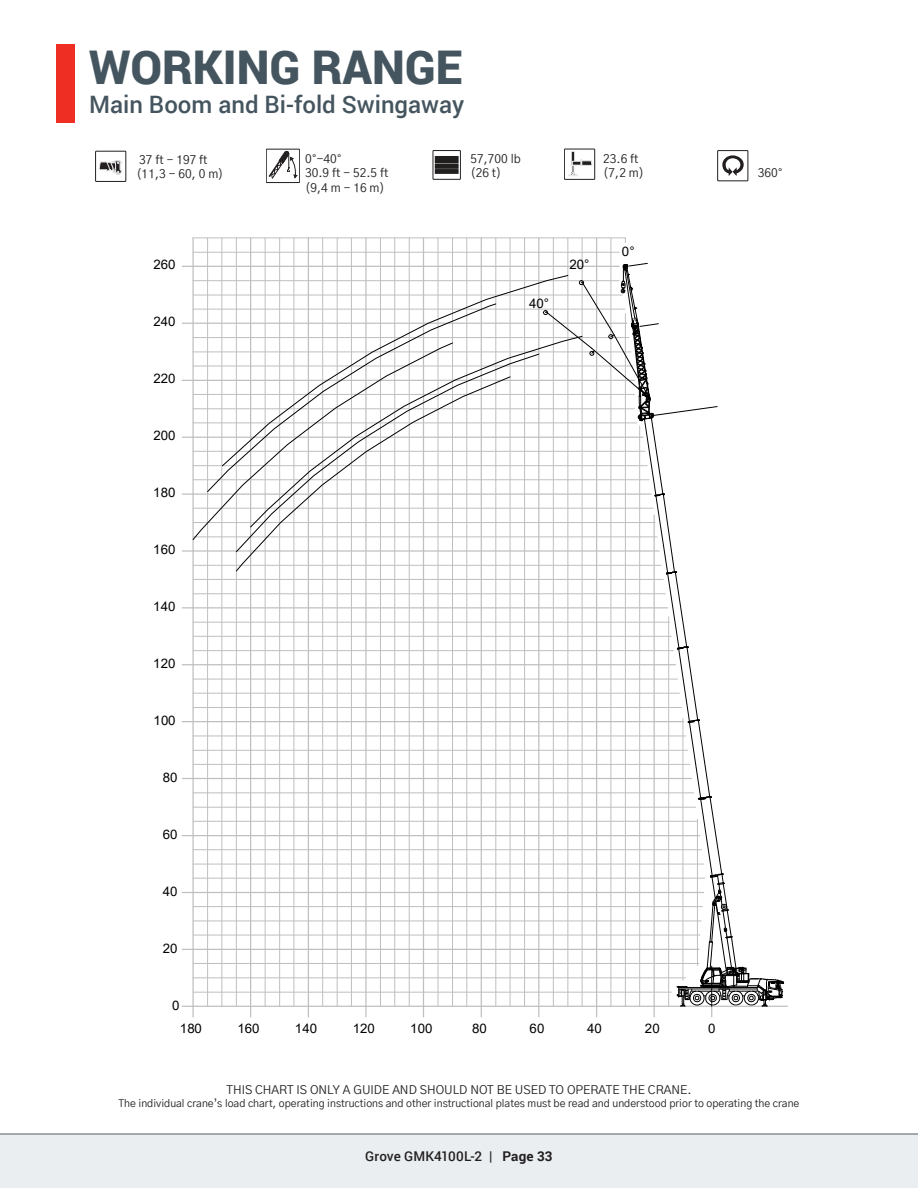
<style>
.page{position:relative;width:918px;height:1188px;background:#fff}
.page>*{position:absolute;margin:0;border:0;box-sizing:border-box;transform-origin:0 0}
.t1{font:900 46.5px "Roboto";color:#45555f}
.t2{font:500 24px "Roboto";color:#45555f}
.t3{font:500 13.5px "Roboto";letter-spacing:.005em;color:#231f20}
.t4{font:13.05px "Arial";letter-spacing:.01em;color:#000}
.t5{font:12px/14.4px "Gothic A1";color:#231f20}
.t6{font:10.5px "Gothic A1";color:#231f20}
.s1{font-weight:700}
</style>
<div class="page">
<div style="left:0;top:1133px;width:918px;height:55px;background:#eaeef1"></div>
<div style="left:56px;top:45px;width:19px;height:78px;background:#ee2e22"></div>
<div style="left:95px;top:151px;width:31px;height:31px;border:1px solid #231f20"></div>
<svg style="left:99px;top:160px;width:23px;height:15px"></svg>
<div style="left:267px;top:149px;width:32px;height:34px;border:1px solid #231f20"></div>
<svg style="left:267px;top:150px;width:31px;height:30px"></svg>
<div style="left:433px;top:150px;width:28px;height:29px;border:1px solid #231f20"></div>
<div style="left:435px;top:156px;width:24px;height:7px;background:#211e1e"></div>
<div style="left:435px;top:164px;width:24px;height:5px;background:#211e1e"></div>
<div style="left:435px;top:169px;width:24px;height:5px;background:#211e1e"></div>
<div style="left:565px;top:149px;width:30px;height:30px;border:1px solid #231f20"></div>
<div style="left:571px;top:151px;width:4px;height:15px;border:1px solid #e7e8e9"></div>
<svg style="left:568px;top:160px;width:24px;height:16px"></svg>
<div style="left:718px;top:151px;width:30px;height:30px;border:1px solid #231f20"></div>
<svg style="left:722px;top:155px;width:22px;height:21px"></svg>
<hr style="left:193px;top:238px;width:432px;height:1px;background:#bfbfbf">
<hr style="left:193px;top:1006px;width:519px;height:1px;background:#bfbfbf">
<hr style="left:611px;top:238px;width:1px;height:768px;background:#bfbfbf">
<hr style="left:596px;top:238px;width:1px;height:768px;background:#bfbfbf">
<hr style="left:582px;top:238px;width:1px;height:768px;background:#bfbfbf">
<hr style="left:568px;top:238px;width:1px;height:768px;background:#bfbfbf">
<hr style="left:553px;top:238px;width:1px;height:768px;background:#bfbfbf">
<hr style="left:538px;top:238px;width:1px;height:768px;background:#bfbfbf">
<hr style="left:524px;top:238px;width:1px;height:768px;background:#bfbfbf">
<hr style="left:510px;top:238px;width:1px;height:768px;background:#bfbfbf">
<hr style="left:496px;top:238px;width:1px;height:768px;background:#bfbfbf">
<hr style="left:481px;top:238px;width:1px;height:768px;background:#bfbfbf">
<hr style="left:467px;top:238px;width:1px;height:768px;background:#bfbfbf">
<hr style="left:452px;top:238px;width:1px;height:768px;background:#bfbfbf">
<hr style="left:438px;top:238px;width:1px;height:768px;background:#bfbfbf">
<hr style="left:423px;top:238px;width:1px;height:768px;background:#bfbfbf">
<svg style="left:365px;top:1007px;width:2px;height:10px"></svg>
<hr style="left:409px;top:238px;width:1px;height:768px;background:#bfbfbf">
<hr style="left:394px;top:238px;width:1px;height:768px;background:#bfbfbf">
<hr style="left:380px;top:238px;width:1px;height:768px;background:#bfbfbf">
<hr style="left:365px;top:238px;width:2px;height:768px;background:#bfbfbf">
<hr style="left:351px;top:238px;width:1px;height:768px;background:#bfbfbf">
<hr style="left:337px;top:238px;width:1px;height:768px;background:#bfbfbf">
<hr style="left:322px;top:238px;width:1px;height:768px;background:#bfbfbf">
<hr style="left:308px;top:238px;width:1px;height:768px;background:#bfbfbf">
<hr style="left:294px;top:238px;width:1px;height:768px;background:#bfbfbf">
<hr style="left:279px;top:238px;width:1px;height:768px;background:#bfbfbf">
<hr style="left:265px;top:238px;width:1px;height:768px;background:#bfbfbf">
<hr style="left:250px;top:238px;width:1px;height:768px;background:#bfbfbf">
<hr style="left:236px;top:238px;width:1px;height:768px;background:#bfbfbf">
<hr style="left:222px;top:238px;width:1px;height:768px;background:#bfbfbf">
<hr style="left:207px;top:238px;width:1px;height:768px;background:#bfbfbf">
<hr style="left:193px;top:949px;width:506px;height:1px;background:#bfbfbf">
<hr style="left:193px;top:963px;width:506px;height:1px;background:#bfbfbf">
<hr style="left:193px;top:978px;width:493px;height:1px;background:#bfbfbf">
<hr style="left:193px;top:992px;width:478px;height:1px;background:#bfbfbf">
<hr style="left:193px;top:892px;width:511px;height:1px;background:#bfbfbf">
<hr style="left:193px;top:906px;width:509px;height:1px;background:#bfbfbf">
<hr style="left:193px;top:921px;width:508px;height:1px;background:#bfbfbf">
<hr style="left:193px;top:935px;width:507px;height:1px;background:#bfbfbf">
<hr style="left:193px;top:835px;width:507px;height:1px;background:#bfbfbf">
<hr style="left:193px;top:849px;width:509px;height:1px;background:#bfbfbf">
<hr style="left:193px;top:864px;width:511px;height:1px;background:#bfbfbf">
<hr style="left:193px;top:878px;width:512px;height:1px;background:#bfbfbf">
<hr style="left:193px;top:778px;width:499px;height:1px;background:#bfbfbf">
<hr style="left:193px;top:793px;width:501px;height:1px;background:#bfbfbf">
<hr style="left:193px;top:807px;width:503px;height:1px;background:#bfbfbf">
<hr style="left:193px;top:821px;width:505px;height:1px;background:#bfbfbf">
<hr style="left:193px;top:721px;width:490px;height:1px;background:#bfbfbf">
<hr style="left:193px;top:736px;width:493px;height:1px;background:#bfbfbf">
<hr style="left:193px;top:750px;width:495px;height:1px;background:#bfbfbf">
<hr style="left:193px;top:764px;width:497px;height:1px;background:#bfbfbf">
<hr style="left:193px;top:664px;width:482px;height:1px;background:#bfbfbf">
<hr style="left:193px;top:679px;width:484px;height:1px;background:#bfbfbf">
<hr style="left:193px;top:693px;width:486px;height:1px;background:#bfbfbf">
<hr style="left:193px;top:707px;width:488px;height:1px;background:#bfbfbf">
<hr style="left:193px;top:607px;width:474px;height:1px;background:#bfbfbf">
<hr style="left:193px;top:622px;width:476px;height:1px;background:#bfbfbf">
<hr style="left:193px;top:636px;width:478px;height:1px;background:#bfbfbf">
<hr style="left:193px;top:650px;width:480px;height:1px;background:#bfbfbf">
<hr style="left:193px;top:550px;width:466px;height:2px;background:#bfbfbf">
<hr style="left:193px;top:565px;width:468px;height:1px;background:#bfbfbf">
<hr style="left:193px;top:579px;width:470px;height:1px;background:#bfbfbf">
<hr style="left:193px;top:594px;width:472px;height:1px;background:#bfbfbf">
<hr style="left:193px;top:323px;width:434px;height:1px;background:#bfbfbf">
<hr style="left:193px;top:337px;width:436px;height:1px;background:#bfbfbf">
<hr style="left:193px;top:266px;width:426px;height:1px;background:#bfbfbf">
<hr style="left:193px;top:280px;width:426px;height:1px;background:#bfbfbf">
<hr style="left:193px;top:295px;width:429px;height:1px;background:#bfbfbf">
<hr style="left:193px;top:309px;width:432px;height:1px;background:#bfbfbf">
<hr style="left:193px;top:252px;width:426px;height:1px;background:#bfbfbf">
<hr style="left:192px;top:238px;width:2px;height:768px;background:#bfbfbf">
<svg style="left:182px;top:1006px;width:12px;height:11px"></svg>
<svg style="left:182px;top:550px;width:10px;height:2px"></svg>
<svg style="left:182px;top:493px;width:10px;height:2px"></svg>
<hr style="left:712px;top:1006px;width:76px;height:1px;background:#bfbfbf">
<svg style="left:221px;top:274px;width:317px;height:61px"></svg>
<svg style="left:538px;top:263px;width:246px;height:754px"></svg>
<svg style="left:206px;top:303px;width:291px;height:39px"></svg>
<svg style="left:192px;top:342px;width:57px;height:199px"></svg>
<svg style="left:249px;top:335px;width:334px;height:193px"></svg>
<svg style="left:235px;top:353px;width:305px;height:200px"></svg>
<svg style="left:235px;top:376px;width:276px;height:196px"></svg>
<h1 class="t1" style="left:89px;top:36px;width:375px">WORKING RANGE</h1>
<h2 class="t2" style="left:89px;top:88px;width:377px">Main Boom and Bi-fold Swingaway</h2>
<p class="t5" style="left:136px;top:153px;width:89px">37 ft - 197 ft (11,3 - 60, 0 m)</p>
<p class="t5" style="left:305px;top:152px;width:85px">0°-40°<br>30.9 ft - 52.5 ft (9,4 m - 16 m)</p>
<p class="t5" style="left:470px;top:152px;width:52px">57,700 lb (26 t)</p>
<p class="t5" style="left:603px;top:152px;width:42px">23.6 ft (7,2 m)</p>
<p class="t4" style="left:153px;top:257px;width:24px">260</p>
<p class="t4" style="left:153px;top:314px;width:24px">240</p>
<p class="t4" style="left:153px;top:371px;width:24px">220</p>
<p class="t4" style="left:153px;top:428px;width:24px">200</p>
<p class="t4" style="left:153px;top:485px;width:24px">180</p>
<p class="t4" style="left:153px;top:542px;width:24px">160</p>
<p class="t4" style="left:153px;top:599px;width:24px">140</p>
<p class="t4" style="left:153px;top:656px;width:24px">120</p>
<p class="t4" style="left:154px;top:713px;width:24px">100</p>
<p class="t4" style="left:163px;top:770px;width:16px">80</p>
<p class="t4" style="left:163px;top:827px;width:16px">60</p>
<p class="t4" style="left:163px;top:884px;width:16px">40</p>
<p class="t4" style="left:163px;top:941px;width:16px">20</p>
<p class="t4" style="left:172px;top:998px;width:9px">0</p>
<p class="t4" style="left:529px;top:297px;width:22px">40°</p>
<p class="t4" style="left:569px;top:257px;width:22px">20°</p>
<p class="t4" style="left:622px;top:244px;width:14px">0°</p>
<p class="t4" style="left:180px;top:1022px;width:24px">180</p>
<p class="t4" style="left:237px;top:1022px;width:24px">160</p>
<p class="t4" style="left:295px;top:1022px;width:24px">140</p>
<p class="t4" style="left:353px;top:1022px;width:24px">120</p>
<p class="t4" style="left:410px;top:1022px;width:24px">100</p>
<p class="t4" style="left:472px;top:1022px;width:16px">80</p>
<p class="t4" style="left:530px;top:1022px;width:16px">60</p>
<p class="t4" style="left:587px;top:1022px;width:16px">40</p>
<p class="t4" style="left:645px;top:1022px;width:16px">20</p>
<p class="t4" style="left:708px;top:1022px;width:9px">0</p>
<p class="t5" style="left:758px;top:167px;width:27px">360°</p>
<p class="t5" style="left:226px;top:1083px;width:467px">THIS CHART IS ONLY A GUIDE AND SHOULD NOT BE USED TO OPERATE THE CRANE.</p>
<p class="t6" style="left:119px;top:1099px;width:682px">The individual crane’s load chart, operating instructions and other instructional plates must be read and understood prior to operating the crane</p>
<p class="t3" style="left:365px;top:1147px;width:189px">Grove GMK4100L-2 | <span class="s1">Page 33</span></p>
</div>
